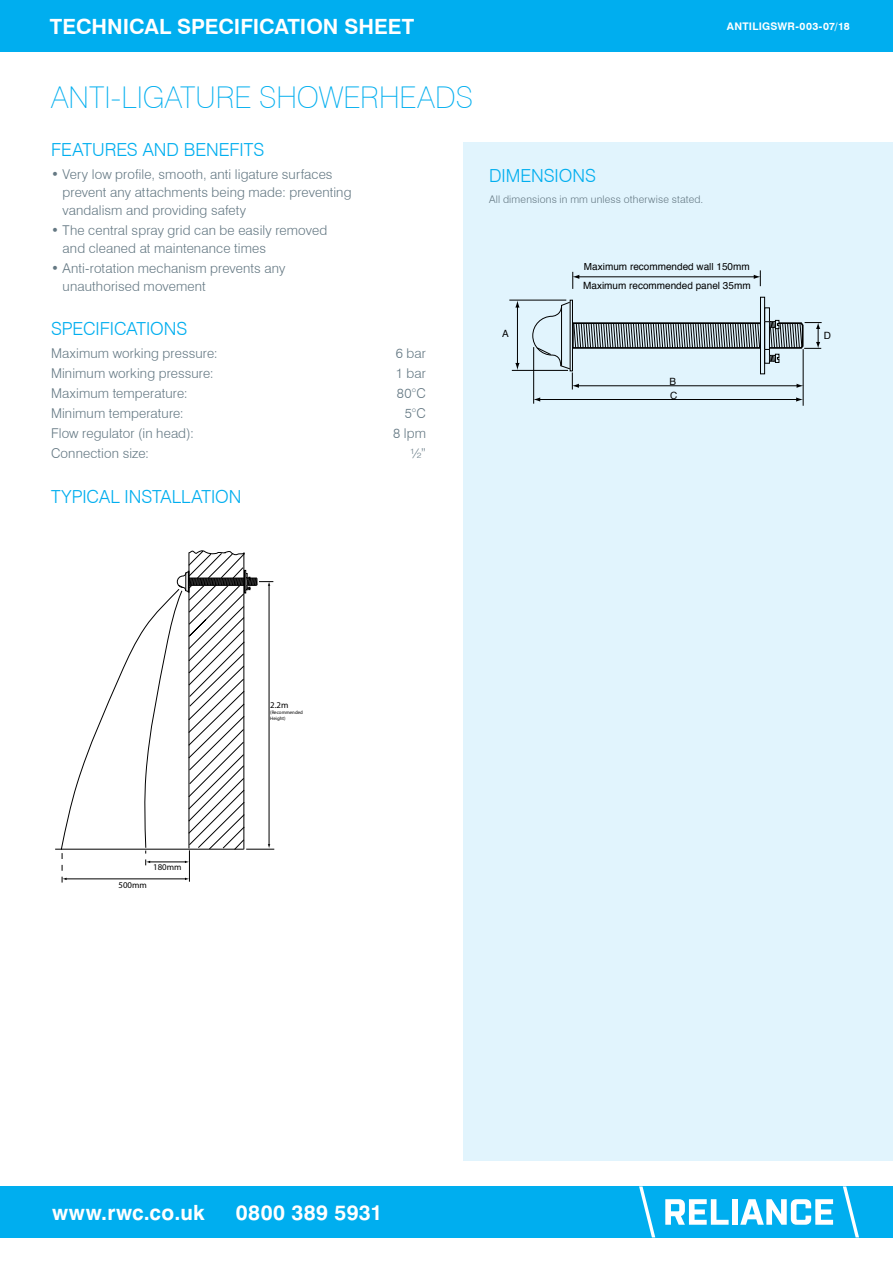
<style>
.page{position:relative;width:893px;height:1263px;background:#fff}
.page>*{position:absolute;margin:0;border:0;box-sizing:border-box;transform-origin:0 0}
.t1{font:100 30px "Swiss 721 BT";color:#00aeef}
.t2{font:700 21px "Swiss 721 BT";color:#fff}
.t3{font:700 21px "Swiss 721 BT";letter-spacing:.025em;color:#fff}
.t4{font:700 21px "Swiss 721 BT";letter-spacing:.02em;color:#fff}
.t5{font:300 18px "Swiss 721 BT";color:#00aeef}
.t6{font:300 13.5px/18px "Swiss 721 BT";letter-spacing:.01em;color:#647883}
.t7{font:300 10.5px "Swiss 721 BT";letter-spacing:.015em;color:#647883}
.t8{font:700 10.5px "Swiss 721 BT";letter-spacing:.02em;color:#fff}
.t9{font:10.05px "Helvetica";color:#000}
.t10{font:8.85px "Myriad Pro";color:#000}
.t11{font:4.95px/5.8px "Myriad Pro";color:#000}
</style>
<div class="page">
<div style="left:0;top:1186px;width:893px;height:51px;background:#00aeef"></div>
<svg style="left:665px;top:1199px;width:64px;height:26px"></svg>
<div style="left:732px;top:1199px;width:5px;height:26px;background:#fff"></div>
<svg style="left:740px;top:1199px;width:93px;height:26px"></svg>
<svg style="left:639px;top:1186px;width:16px;height:51px"></svg>
<svg style="left:843px;top:1186px;width:16px;height:51px"></svg>
<div style="left:0;top:0;width:893px;height:51px;background:#00aeef"></div>
<div style="left:463px;top:142px;width:430px;height:335px;background:#e1f4fd"></div>
<div style="left:463px;top:457px;width:430px;height:704px;background:#e1f4fd"></div>
<svg style="left:55px;top:590px;width:122px;height:260px"></svg>
<hr style="left:189px;top:850px;width:1px;height:32px;background:#000">
<hr style="left:66px;top:879px;width:120px;height:1px;background:#000">
<svg style="left:62px;top:853px;width:5px;height:29px"></svg>
<hr style="left:149px;top:862px;width:37px;height:1px;background:#000">
<svg style="left:145px;top:850px;width:5px;height:15px"></svg>
<svg style="left:177px;top:550px;width:97px;height:300px"></svg>
<div style="left:760px;top:297px;width:5px;height:77px;border:1px solid #000"></div>
<div style="left:570px;top:300px;width:3px;height:71px;border:1px solid #000"></div>
<hr style="left:533px;top:347px;width:1px;height:57px;background:#000">
<hr style="left:803px;top:349px;width:1px;height:57px;background:#000">
<hr style="left:539px;top:399px;width:258px;height:1px;background:#000">
<svg style="left:533px;top:397px;width:7px;height:5px"></svg>
<svg style="left:796px;top:397px;width:7px;height:5px"></svg>
<svg style="left:532px;top:301px;width:290px;height:88px"></svg>
<hr style="left:509px;top:300px;width:57px;height:1px;background:#000">
<hr style="left:512px;top:370px;width:56px;height:1px;background:#000">
<hr style="left:517px;top:306px;width:1px;height:58px;background:#000">
<svg style="left:515px;top:363px;width:5px;height:7px"></svg>
<svg style="left:515px;top:300px;width:5px;height:8px"></svg>
<hr style="left:578px;top:277px;width:177px;height:1px;background:#000">
<svg style="left:754px;top:270px;width:7px;height:16px"></svg>
<svg style="left:572px;top:272px;width:7px;height:17px"></svg>
<h2 class="t2" style="left:50px;top:14px;width:366px">TECHNICAL SPECIFICATION SHEET</h2>
<p class="t8" style="left:727px;top:19px;width:124px">ANTILIGSWR-003-07/18</p>
<h1 class="t1" style="left:51px;top:79px;width:423px">ANTI-LIGATURE SHOWERHEADS</h1>
<h3 class="t5" style="left:51px;top:139px;width:215px">FEATURES AND BENEFITS</h3>
<p class="t6" style="left:63px;top:165px;width:290px;text-indent:-12px">• Very low profile, smooth, anti ligature surfaces prevent any attachments being made: preventing vandalism and providing safety</p>
<p class="t6" style="left:63px;top:221px;width:266px;text-indent:-12px">• The central spray grid can be easily removed and cleaned at maintenance times</p>
<p class="t6" style="left:63px;top:259px;width:224px;text-indent:-12px">• Anti-rotation mechanism prevents any unauthorised movement</p>
<h3 class="t5" style="left:51px;top:318px;width:138px">SPECIFICATIONS</h3>
<p class="t6" style="left:51px;top:344px;width:168px">Maximum working pressure:</p>
<p class="t6" style="left:396px;top:344px;width:32px">6 bar</p>
<p class="t6" style="left:51px;top:364px;width:164px">Minimum working pressure:</p>
<p class="t6" style="left:396px;top:364px;width:32px">1 bar</p>
<p class="t6" style="left:51px;top:384px;width:138px">Maximum temperature:</p>
<p class="t6" style="left:397px;top:384px;width:31px">80°C</p>
<p class="t6" style="left:51px;top:404px;width:134px">Minimum temperature:</p>
<p class="t6" style="left:405px;top:404px;width:23px">5°C</p>
<p class="t6" style="left:51px;top:424px;width:144px">Flow regulator (in head):</p>
<p class="t6" style="left:393px;top:424px;width:34px">8 lpm</p>
<p class="t6" style="left:51px;top:444px;width:100px">Connection size:</p>
<p class="t6" style="left:410px;top:444px;width:17px">½”</p>
<h3 class="t5" style="left:51px;top:485px;width:192px">TYPICAL INSTALLATION</h3>
<h3 class="t5" style="left:489px;top:165px;width:108px">DIMENSIONS</h3>
<p class="t7" style="left:489px;top:193px;width:216px">All dimensions in mm unless otherwise stated.</p>
<p class="t9" style="left:584px;top:259px;width:167px">Maximum recommended wall 150mm</p>
<p class="t9" style="left:583px;top:277px;width:169px">Maximum recommended panel 35mm</p>
<p class="t9" style="left:502px;top:326px;width:8px">A</p>
<p class="t9" style="left:824px;top:328px;width:9px">D</p>
<p class="t9" style="left:670px;top:373px;width:8px">B</p>
<p class="t9" style="left:670px;top:387px;width:9px">C</p>
<p class="t10" style="left:153px;top:862px;width:30px">180mm</p>
<p class="t10" style="left:119px;top:879px;width:30px">500mm</p>
<p class="t10" style="left:270px;top:699px;width:20px">2.2m</p>
<p class="t11" style="left:270px;top:709px;width:34px">(Recommended<br>Height)</p>
<h2 class="t3" style="left:52px;top:1199px;width:154px">www.rwc.co.uk</h2>
<h2 class="t4" style="left:236px;top:1199px;width:148px">0800 389 5931</h2>
</div>
